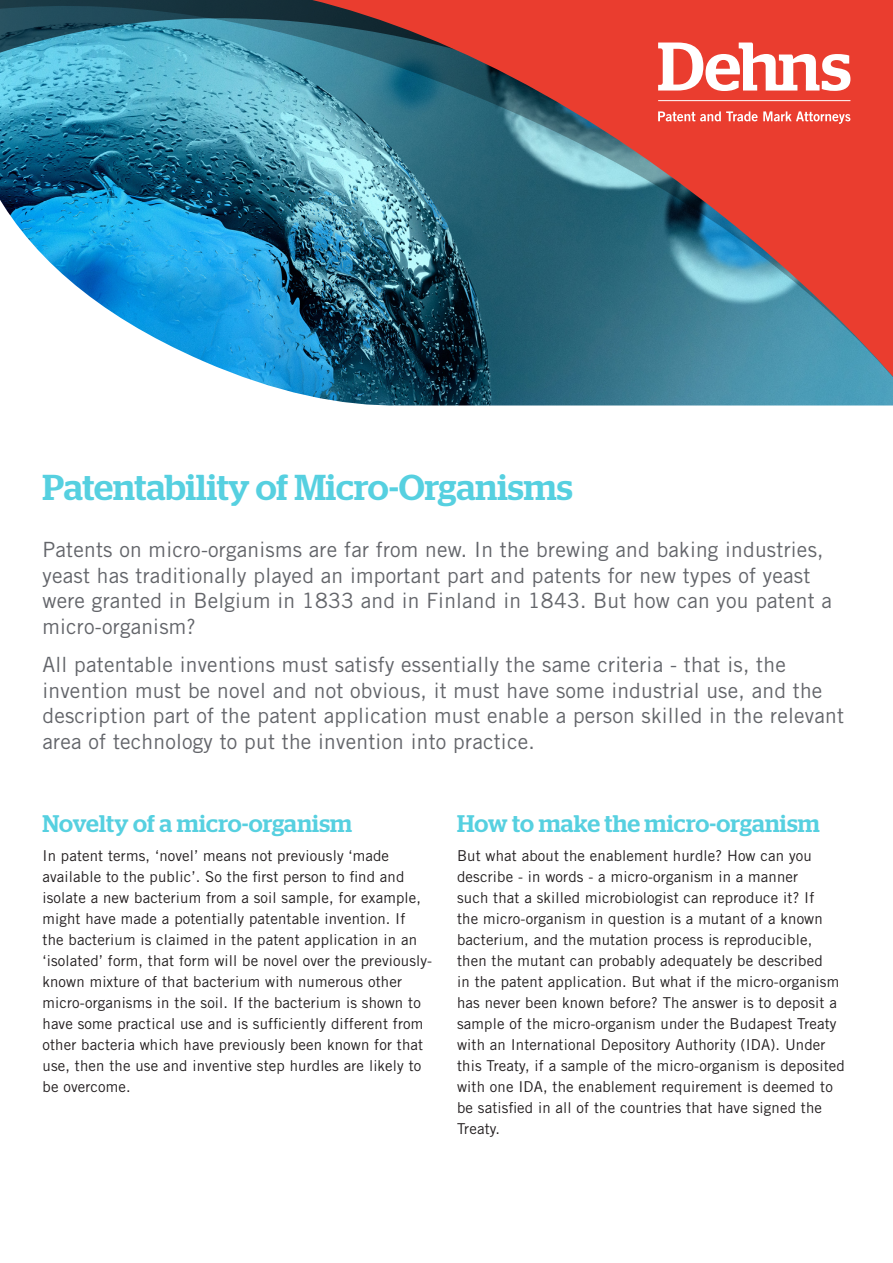
<style>
.page{position:relative;width:893px;height:1263px;background:#fff}
.page>*{position:absolute;margin:0;border:0;box-sizing:border-box;transform-origin:0 0}
.Main_heading{font:500 36px "Stag";color:#56d0e0}
.Sub_Heading_1{font:500 24px "Stag";letter-spacing:.005em;color:#56d0e0}
.Intro{font:21px/25.5px "Trade Gothic LT Std";letter-spacing:.01em;color:#63656a}
.Body_copy{font:15px/21px "Trade Gothic LT Std";letter-spacing:.01em;color:#231f20}
</style>
<div class="page">
<svg style="left:0;top:0;width:250px;height:177px;background:#398ca6"></svg>
<svg style="left:250px;top:0;width:643px;height:177px;background:#9d5e5f"></svg>
<svg style="left:0;top:177px;width:893px;height:229px;background:#588198"></svg>
<svg style="left:658px;top:43px;width:192px;height:48px"></svg>
<hr style="left:658px;top:100px;width:192px;height:1px;background:#fff">
<svg style="left:658px;top:111px;width:192px;height:13px;background:#ef746b"></svg>
<p class="Main_heading" style="left:43px;top:466px;width:532px">Patentability of Micro-Organisms</p>
<p class="Intro" style="left:43px;top:537px;width:791px">Patents on micro-organisms are far from new. In the brewing and baking industries, yeast has traditionally played an important part and patents for new types of yeast were granted in Belgium in 1833 and in Finland in 1843. But how can you patent a micro-organism?</p>
<p class="Intro" style="left:43px;top:652px;width:803px">All patentable inventions must satisfy essentially the same criteria - that is, the invention must be novel and not obvious, it must have some industrial use, and the description part of the patent application must enable a person skilled in the relevant area of technology to put the invention into practice.</p>
<p class="Sub_Heading_1" style="left:43px;top:809px;width:311px">Novelty of a micro-organism</p>
<p class="Body_copy" style="left:43px;top:845px;width:391px">In patent terms, ‘novel’ means not previously ‘made available to the public’. So the first person to find and isolate a new bacterium from a soil sample, for example, might have made a potentially patentable invention. If<br>the bacterium is claimed in the patent application in an ‘isolated’ form, that form will be novel over the previously&shy;known mixture of that bacterium with numerous other micro-organisms in the soil. If the bacterium is shown to have some practical use and is sufficiently different from other bacteria which have previously been known for that use, then the use and inventive step hurdles are likely to be overcome.</p>
<p class="Sub_Heading_1" style="left:457px;top:809px;width:364px">How to make the micro-organism</p>
<p class="Body_copy" style="left:457px;top:845px;width:389px">But what about the enablement hurdle? How can you describe - in words - a micro-organism in a manner<br>such that a skilled microbiologist can reproduce it? If<br>the micro-organism in question is a mutant of a known bacterium, and the mutation process is reproducible, then the mutant can probably adequately be described<br>in the patent application. But what if the micro-organism has never been known before? The answer is to deposit a sample of the micro-organism under the Budapest Treaty with an International Depository Authority (IDA). Under this Treaty, if a sample of the micro-organism is deposited with one IDA, the enablement requirement is deemed to be satisfied in all of the countries that have signed the Treaty.</p>
</div>
